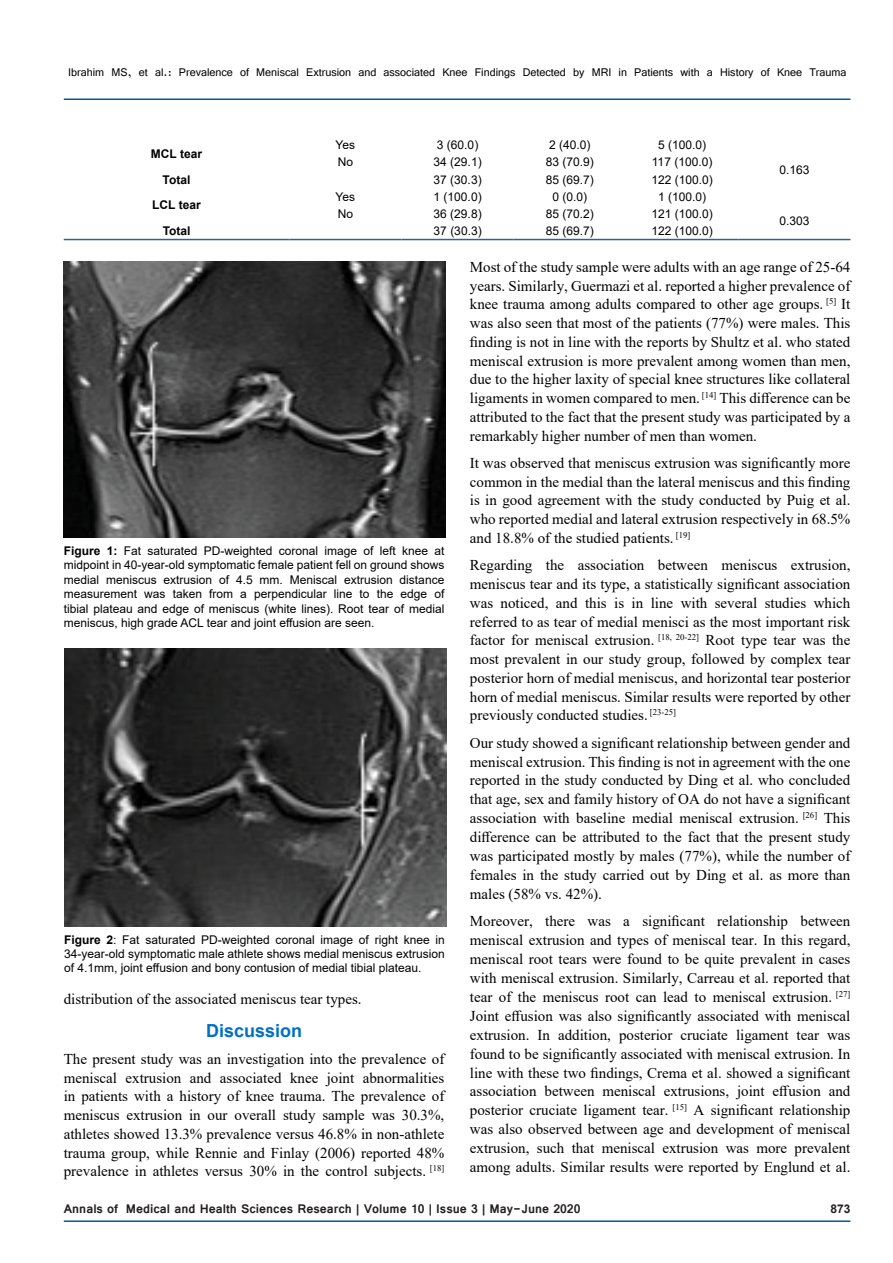
<style>
.page{position:relative;width:893px;height:1263px;background:#fff}
.page>*{position:absolute;margin:0;border:0;box-sizing:border-box;transform-origin:0 0}
.t1{font:700 18px "Arial";color:#0070c0}
.t2{font:15px/18.8px "Times New Roman";color:#000;text-align:justify}
.t3{font:700 13.5px "Vrinda";color:#231f20}
.t4{font:12px/14.4px "Arial";color:#000;text-align:justify}
.t5{font:12px "Vrinda";color:#000}
.t6{font:700 12px "Arial";color:#000}
.t7{font:700 12px "Arial";color:#231f20}
.s1{font-weight:700}
</style>
<div class="page">
<hr style="left:64px;top:1220px;width:786px;height:2px;background:#005a96">
<hr style="left:64px;top:99px;width:786px;height:1px;background:#005a96">
<svg style="left:64px;top:238px;width:786px;height:1px"></svg>
<hr style="left:64px;top:239px;width:225px;height:1px;background:#365f91">
<hr style="left:289px;top:239px;width:112px;height:1px;background:#365f91">
<hr style="left:401px;top:239px;width:113px;height:1px;background:#365f91">
<hr style="left:514px;top:239px;width:112px;height:1px;background:#365f91">
<hr style="left:626px;top:239px;width:112px;height:1px;background:#365f91">
<hr style="left:738px;top:239px;width:112px;height:1px;background:#365f91">
<img style="left:64px;top:262px;width:382px;height:276px">
<img style="left:64px;top:648px;width:382px;height:278px">
<p class="t5" style="left:68px;top:64px;width:780px">Ibrahim MS, et al.: Prevalence of Meniscal Extrusion and associated Knee Findings Detected by MRI in Patients with a History of Knee Trauma</p>
<p class="t6" style="left:151px;top:145px;width:53px">MCL tear</p>
<p class="t4" style="left:336px;top:138px;width:21px">Yes</p>
<p class="t4" style="left:437px;top:138px;width:43px">3 (60.0)</p>
<p class="t4" style="left:549px;top:138px;width:43px">2 (40.0)</p>
<p class="t4" style="left:658px;top:138px;width:50px">5 (100.0)</p>
<p class="t4" style="left:338px;top:155px;width:17px">No</p>
<p class="t4" style="left:434px;top:155px;width:50px">34 (29.1)</p>
<p class="t4" style="left:546px;top:155px;width:50px">83 (70.9)</p>
<p class="t4" style="left:652px;top:155px;width:62px">117 (100.0)</p>
<p class="t6" style="left:163px;top:171px;width:29px">Total</p>
<p class="t4" style="left:434px;top:172px;width:50px">37 (30.3)</p>
<p class="t4" style="left:546px;top:172px;width:50px">85 (69.7)</p>
<p class="t4" style="left:651px;top:172px;width:63px">122 (100.0)</p>
<p class="t6" style="left:152px;top:197px;width:50px">LCL tear</p>
<p class="t4" style="left:336px;top:189px;width:21px">Yes</p>
<p class="t4" style="left:434px;top:189px;width:50px">1 (100.0)</p>
<p class="t4" style="left:552px;top:189px;width:36px">0 (0.0)</p>
<p class="t4" style="left:658px;top:189px;width:50px">1 (100.0)</p>
<p class="t4" style="left:338px;top:207px;width:17px">No</p>
<p class="t4" style="left:434px;top:207px;width:50px">36 (29.8)</p>
<p class="t4" style="left:546px;top:207px;width:50px">85 (70.2)</p>
<p class="t4" style="left:651px;top:207px;width:63px">121 (100.0)</p>
<p class="t6" style="left:163px;top:223px;width:29px">Total</p>
<p class="t4" style="left:434px;top:224px;width:50px">37 (30.3)</p>
<p class="t4" style="left:546px;top:224px;width:50px">85 (69.7)</p>
<p class="t4" style="left:651px;top:224px;width:63px">122 (100.0)</p>
<p class="t4" style="left:779px;top:162px;width:32px">0.163</p>
<p class="t4" style="left:779px;top:214px;width:32px">0.303</p>
<p class="t4" style="left:64px;top:543px;width:382px"><span class="s1">Figure 1:</span> Fat saturated PD-weighted coronal image of left knee at midpoint in 40-year-old symptomatic female patient fell on ground shows medial meniscus extrusion of 4.5 mm. Meniscal extrusion distance measurement was taken from a perpendicular line to the edge of tibial plateau and edge of meniscus (white lines). Root tear of medial meniscus, high grade ACL tear and joint effusion are seen.</p>
<p class="t4" style="left:64px;top:932px;width:382px"><span class="s1">Figure 2</span>: Fat saturated PD-weighted coronal image of right knee in 34-year-old symptomatic male athlete shows medial meniscus extrusion of 4.1mm, joint effusion and bony contusion of medial tibial plateau.</p>
<p class="t2" style="left:64px;top:989px;width:299px">distribution of the associated meniscus tear types.</p>
<p class="t1" style="left:206px;top:1017px;width:98px">Discussion</p>
<p class="t2" style="left:64px;top:1049px;width:382px">The present study was an investigation into the prevalence of meniscal extrusion and associated knee joint abnormalities in patients with a history of knee trauma. The prevalence of meniscus extrusion in our overall study sample was 30.3%, athletes showed 13.3% prevalence versus 46.8% in non-athlete trauma group, while Rennie and Finlay (2006) reported 48% prevalence in athletes versus 30% in the control subjects. <sup>[18]</sup></p>
<p class="t2" style="left:470px;top:257px;width:382px">Most of the study sample were adults with an age range of 25-64 years. Similarly, Guermazi et al. reported a higher prevalence of knee trauma among adults compared to other age groups. <sup>[5]</sup> It was also seen that most of the patients (77%) were males. This finding is not in line with the reports by Shultz et al. who stated meniscal extrusion is more prevalent among women than men, due to the higher laxity of special knee structures like collateral ligaments in women compared to men. <sup>[14]</sup> This difference can be attributed to the fact that the present study was participated by a remarkably higher number of men than women.</p>
<p class="t2" style="left:470px;top:453px;width:382px">It was observed that meniscus extrusion was significantly more common in the medial than the lateral meniscus and this finding is in good agreement with the study conducted by Puig et al. who reported medial and lateral extrusion respectively in 68.5% and 18.8% of the studied patients. <sup>[19]</sup></p>
<p class="t2" style="left:470px;top:555px;width:382px">Regarding the association between meniscus extrusion, meniscus tear and its type, a statistically significant association was noticed, and this is in line with several studies which referred to as tear of medial menisci as the most important risk factor for meniscal extrusion. <sup>[18,</sup> <sup>20-22]</sup> Root type tear was the most prevalent in our study group, followed by complex tear posterior horn of medial meniscus, and horizontal tear posterior horn of medial meniscus. Similar results were reported by other previously conducted studies. <sup>[23-25]</sup></p>
<p class="t2" style="left:470px;top:733px;width:382px">Our study showed a significant relationship between gender and meniscal extrusion. This finding is not in agreement with the one reported in the study conducted by Ding et al. who concluded that age, sex and family history of OA do not have a significant association with baseline medial meniscal extrusion. <sup>[26]</sup> This difference can be attributed to the fact that the present study was participated mostly by males (77%), while the number of females in the study carried out by Ding et al. as more than males (58% vs. 42%).</p>
<p class="t2" style="left:470px;top:911px;width:382px">Moreover, there was a significant relationship between meniscal extrusion and types of meniscal tear. In this regard, meniscal root tears were found to be quite prevalent in cases with meniscal extrusion. Similarly, Carreau et al. reported that tear of the meniscus root can lead to meniscal extrusion. <sup>[27] </sup>Joint effusion was also significantly associated with meniscal extrusion. In addition, posterior cruciate ligament tear was found to be significantly associated with meniscal extrusion. In line with these two findings, Crema et al. showed a significant association between meniscal extrusions, joint effusion and posterior cruciate ligament tear. <sup>[15]</sup> A significant relationship was also observed between age and development of meniscal extrusion, such that meniscal extrusion was more prevalent among adults. Similar results were reported by Englund et al.</p>
<p class="t3" style="left:64px;top:1200px;width:518px">Annals of Medical and Health Sciences Research | Volume 10 | Issue 3 | May-June 2020</p>
<p class="t7" style="left:830px;top:1201px;width:22px">873</p>
</div>
